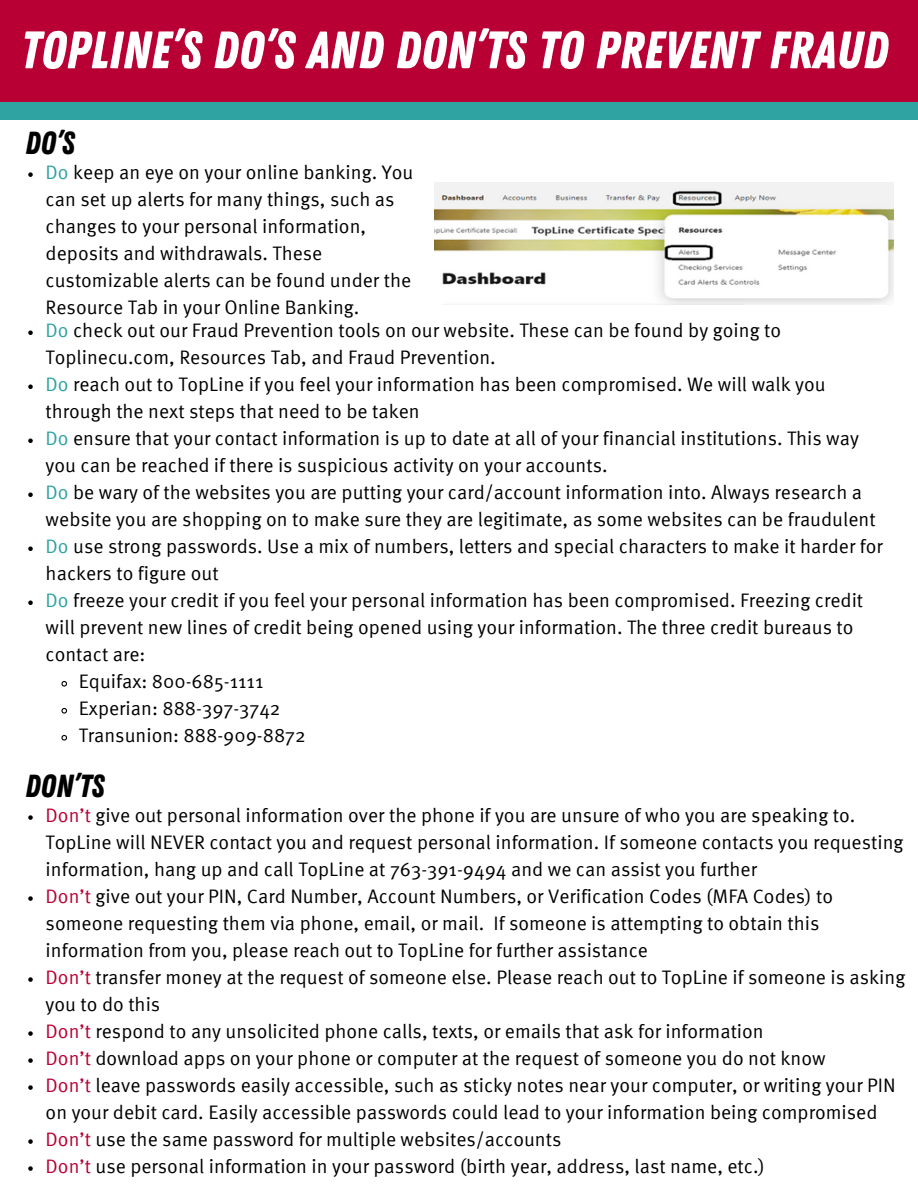
<style>
.page{position:relative;width:918px;height:1188px;background:#fff}
.page>*{position:absolute;margin:0;border:0;box-sizing:border-box;transform-origin:0 0}
.t1{font:52.5px "Zing Rust Base";color:#fff}
.t2{font:31.95px "Zing Rust Base";color:#000}
.t3{font:19.5px/27px "Meta Pro";color:#000}
.s1{color:#2fa3a2}
.s2{color:#b90035}
</style>
<div class="page">
<div style="left:0;top:0;width:918px;height:120px;background:#2fa3a2"></div>
<div style="left:0;top:0;width:918px;height:102px;background:#b90035"></div>
<img style="left:434px;top:182px;width:459px;height:123px">
<svg style="left:28px;top:172px;width:5px;height:5px"></svg>
<svg style="left:28px;top:331px;width:5px;height:4px"></svg>
<svg style="left:28px;top:385px;width:5px;height:4px"></svg>
<svg style="left:28px;top:439px;width:5px;height:4px"></svg>
<svg style="left:28px;top:493px;width:5px;height:4px"></svg>
<svg style="left:28px;top:547px;width:5px;height:4px"></svg>
<svg style="left:28px;top:601px;width:5px;height:4px"></svg>
<svg style="left:61px;top:681px;width:7px;height:6px"></svg>
<svg style="left:61px;top:708px;width:7px;height:6px"></svg>
<svg style="left:61px;top:735px;width:7px;height:6px"></svg>
<svg style="left:28px;top:815px;width:5px;height:5px"></svg>
<svg style="left:28px;top:896px;width:5px;height:5px"></svg>
<svg style="left:28px;top:977px;width:5px;height:5px"></svg>
<svg style="left:28px;top:1031px;width:5px;height:5px"></svg>
<svg style="left:28px;top:1058px;width:5px;height:5px"></svg>
<svg style="left:28px;top:1085px;width:5px;height:5px"></svg>
<svg style="left:28px;top:1139px;width:5px;height:5px"></svg>
<svg style="left:28px;top:1166px;width:5px;height:5px"></svg>
<h2 class="t1" style="left:20px;top:19px;width:870px">TOPLINE’S DO’S AND DON’TS TO PREVENT FRAUD</h2>
<p class="t2" style="left:25px;top:124px;width:51px">DO’S</p>
<p class="t3" style="left:46px;top:161px;width:369px"><span class="s1">Do</span> keep an eye on your online banking. You can set up alerts for many things, such as changes to your personal information, deposits and withdrawals. These customizable alerts can be found under the Resource Tab in your Online Banking.</p>
<p class="t3" style="left:46px;top:319px;width:737px"><span class="s1">Do</span> check out our Fraud Prevention tools on our website. These can be found by going to<br>Toplinecu.com, Resources Tab, and Fraud Prevention.</p>
<p class="t3" style="left:46px;top:373px;width:782px"><span class="s1">Do</span> reach out to TopLine if you feel your information has been compromised. We will walk you through the next steps that need to be taken</p>
<p class="t3" style="left:46px;top:427px;width:815px"><span class="s1">Do</span> ensure that your contact information is up to date at all of your financial institutions. This way you can be reached if there is suspicious activity on your accounts.</p>
<p class="t3" style="left:46px;top:481px;width:831px"><span class="s1">Do</span> be wary of the websites you are putting your card/account information into. Always research a website you are shopping on to make sure they are legitimate, as some websites can be fraudulent</p>
<p class="t3" style="left:46px;top:535px;width:839px"><span class="s1">Do</span> use strong passwords. Use a mix of numbers, letters and special characters to make it harder for hackers to figure out</p>
<p class="t3" style="left:46px;top:589px;width:819px"><span class="s1">Do</span> freeze your credit if you feel your personal information has been compromised. Freezing credit will prevent new lines of credit being opened using your information. The three credit bureaus to contact are:</p>
<p class="t3" style="left:79px;top:670px;width:186px">Equifax: 800-685-1111</p>
<p class="t3" style="left:79px;top:697px;width:203px">Experian: 888-397-3742</p>
<p class="t3" style="left:79px;top:724px;width:229px">Transunion: 888-909-8872</p>
<h2 class="t2" style="left:25px;top:767px;width:81px">DON’TS</h2>
<p class="t3" style="left:46px;top:803px;width:859px"><span class="s2">Don’t</span> give out personal information over the phone if you are unsure of who you are speaking to.<br>TopLine will NEVER contact you and request personal information. If someone contacts you requesting information, hang up and call TopLine at 763-391-9494 and we can assist you further</p>
<p class="t3" style="left:46px;top:884px;width:789px"><span class="s2">Don’t</span> give out your PIN, Card Number, Account Numbers, or Verification Codes (MFA Codes) to someone requesting them via phone, email, or mail. If someone is attempting to obtain this information from you, please reach out to TopLine for further assistance</p>
<p class="t3" style="left:46px;top:965px;width:861px"><span class="s2">Don’t</span> transfer money at the request of someone else. Please reach out to TopLine if someone is asking you to do this</p>
<p class="t3" style="left:46px;top:1019px;width:720px"><span class="s2">Don’t</span> respond to any unsolicited phone calls, texts, or emails that ask for information</p>
<p class="t3" style="left:46px;top:1046px;width:781px"><span class="s2">Don’t</span> download apps on your phone or computer at the request of someone you do not know</p>
<p class="t3" style="left:46px;top:1073px;width:852px"><span class="s2">Don’t</span> leave passwords easily accessible, such as sticky notes near your computer, or writing your PIN on your debit card. Easily accessible passwords could lead to your information being compromised</p>
<p class="t3" style="left:46px;top:1127px;width:517px"><span class="s2">Don’t</span> use the same password for multiple websites/accounts</p>
<p class="t3" style="left:46px;top:1154px;width:721px"><span class="s2">Don’t</span> use personal information in your password (birth year, address, last name, etc.)</p>
</div>
